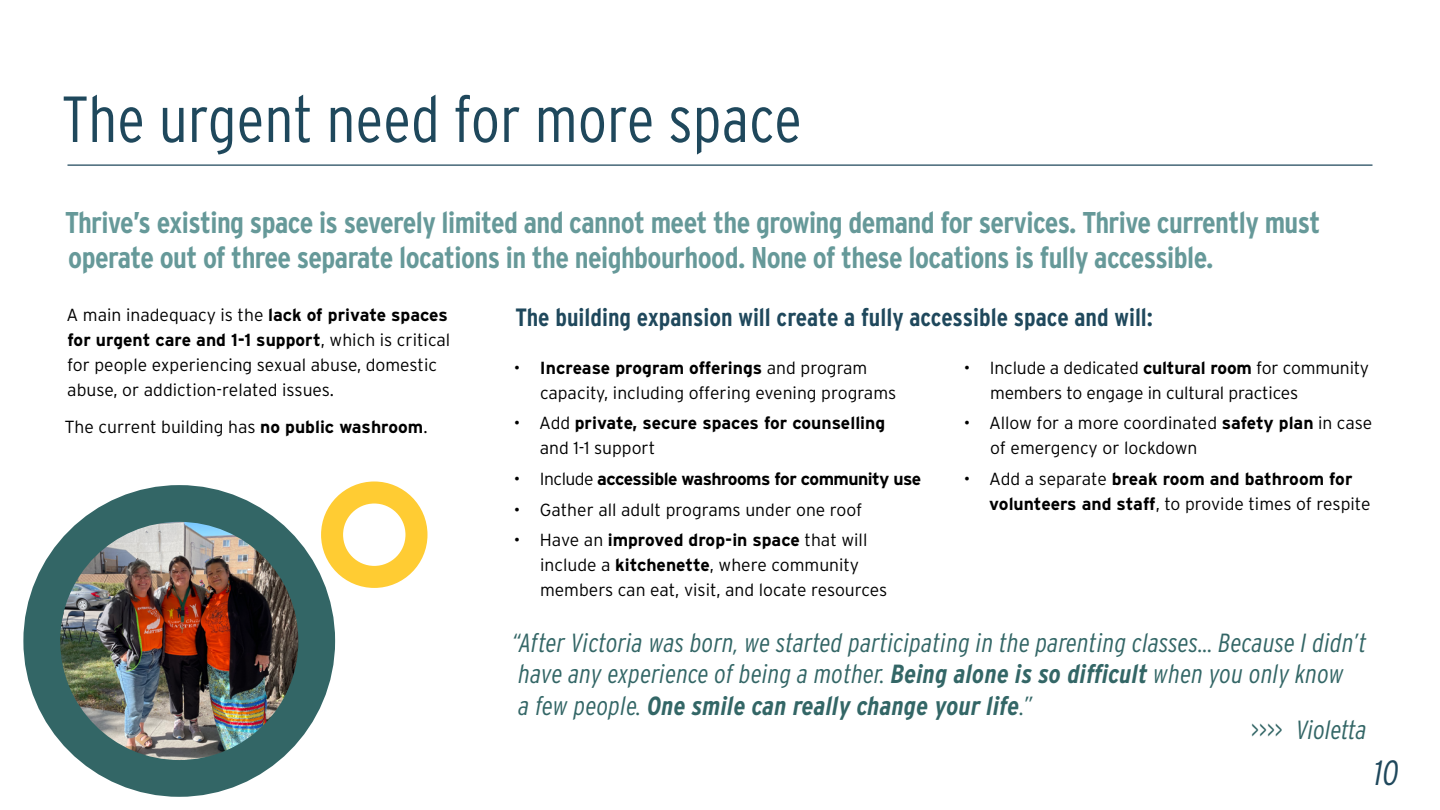
<style>
.page{position:relative;width:1440px;height:810px;background:#fff}
.page>*{position:absolute;margin:0;border:0;box-sizing:border-box;transform-origin:0 0}
.t1{font:300 65px "Interstate Condensed";color:#1f485c}
.t2{font:italic 300 35px "Interstate Condensed";color:#1f485c}
.H2_-_Span{font:700 30px/35px "Interstate Condensed";letter-spacing:-.02em;color:#699}
.Intro_and_Outro{font:italic 300 26.25px/31.5px "Interstate Condensed";letter-spacing:.01em;color:#366}
.Intro_and_Outro-2{font:italic 300 26.25px "Interstate Condensed";letter-spacing:-.01em;color:#366}
.t3{font:700 25px "Interstate Condensed";color:#1f485c}
.Body_Copy_14pt{font:300 17.5px/25px "Interstate";color:#000}
.t4{font:700 17.5px/25px "Interstate";letter-spacing:-.01em;color:#000}
.t5{font:700 17.5px "Interstate";letter-spacing:-.03em;color:#000}
.s1{font-weight:700}
.s2{font-weight:300}
</style>
<div class="page">
<hr style="left:68px;top:164px;width:1304px;height:2px;background:#1f485c">
<img style="left:42px;top:503px;width:275px;height:275px;border-radius:137px">
<div style="left:23px;top:485px;width:312px;height:312px;border:37px solid #366;border-radius:50%"></div>
<div style="left:321px;top:481px;width:107px;height:107px;border:22px solid #fc3;border-radius:50%"></div>
<h1 class="t1" style="left:62px;top:83px;width:742px">The urgent need for more space</h1>
<p class="H2_-_Span" style="left:65px;top:205px;width:1257px">Thrive’s existing space is severely limited and cannot meet the growing demand for services. Thrive currently must operate out of three separate locations in the neighbourhood. None of these locations is fully accessible.</p>
<p class="Body_Copy_14pt" style="left:67px;top:303px;width:385px">A main inadequacy is the <span class="s1">lack of private spaces for urgent care and 1-1 support</span>, which is critical for people experiencing sexual abuse, domestic abuse, or addiction-related issues.</p>
<p class="Body_Copy_14pt" style="left:65px;top:414px;width:364px">The current building has <span class="s1">no public washroom</span>.</p>
<h3 class="t3" style="left:515px;top:304px;width:639px">The building expansion will create a fully accessible space and will:</h3>
<p class="Body_Copy_14pt" style="left:540px;top:355px;width:358px;text-indent:-26px">• <span class="s1">Increase program offerings</span> and program capacity, including offering evening programs</p>
<p class="t4" style="left:540px;top:411px;width:347px;text-indent:-26px"><span class="s2">• Add</span> private, secure spaces for counselling <span class="s2">and 1-1 support</span></p>
<p class="t5" style="left:514px;top:469px;width:409px"><span class="s2">• Include</span> accessible washrooms for community use</p>
<p class="Body_Copy_14pt" style="left:514px;top:497px;width:350px">• Gather all adult programs under one roof</p>
<p class="Body_Copy_14pt" style="left:540px;top:528px;width:349px;text-indent:-26px">• Have an <span class="s1">improved drop-in space</span> that will include a <span class="s1">kitchenette</span>, where community members can eat, visit, and locate resources</p>
<p class="Body_Copy_14pt" style="left:990px;top:355px;width:381px;text-indent:-26px">• Include a dedicated <span class="s1">cultural room</span> for community members to engage in cultural practices</p>
<p class="Body_Copy_14pt" style="left:990px;top:411px;width:384px;text-indent:-26px">• Allow for a more coordinated <span class="s1">safety plan</span> in case of emergency or lockdown</p>
<p class="t4" style="left:989px;top:466px;width:383px;text-indent:-25px"><span class="s2">• Add a separate</span> break room and bathroom for volunteers and staff<span class="s2">, to provide times of respite</span></p>
<p class="Intro_and_Outro" style="left:512px;top:627px;width:856px">“After Victoria was born, we started participating in the parenting classes… Because I didn’t have any experience of being a mother. <span class="s1">Being alone is so difficult</span> when you only know<br>a few people. <span class="s1">One smile can really change your life</span>.”</p>
<p class="Intro_and_Outro-2" style="left:1251px;top:715px;width:117px">&gt;&gt;&gt;&gt; Violetta</p>
<h2 class="t2" style="left:1374px;top:753px;width:27px">10</h2>
</div>
